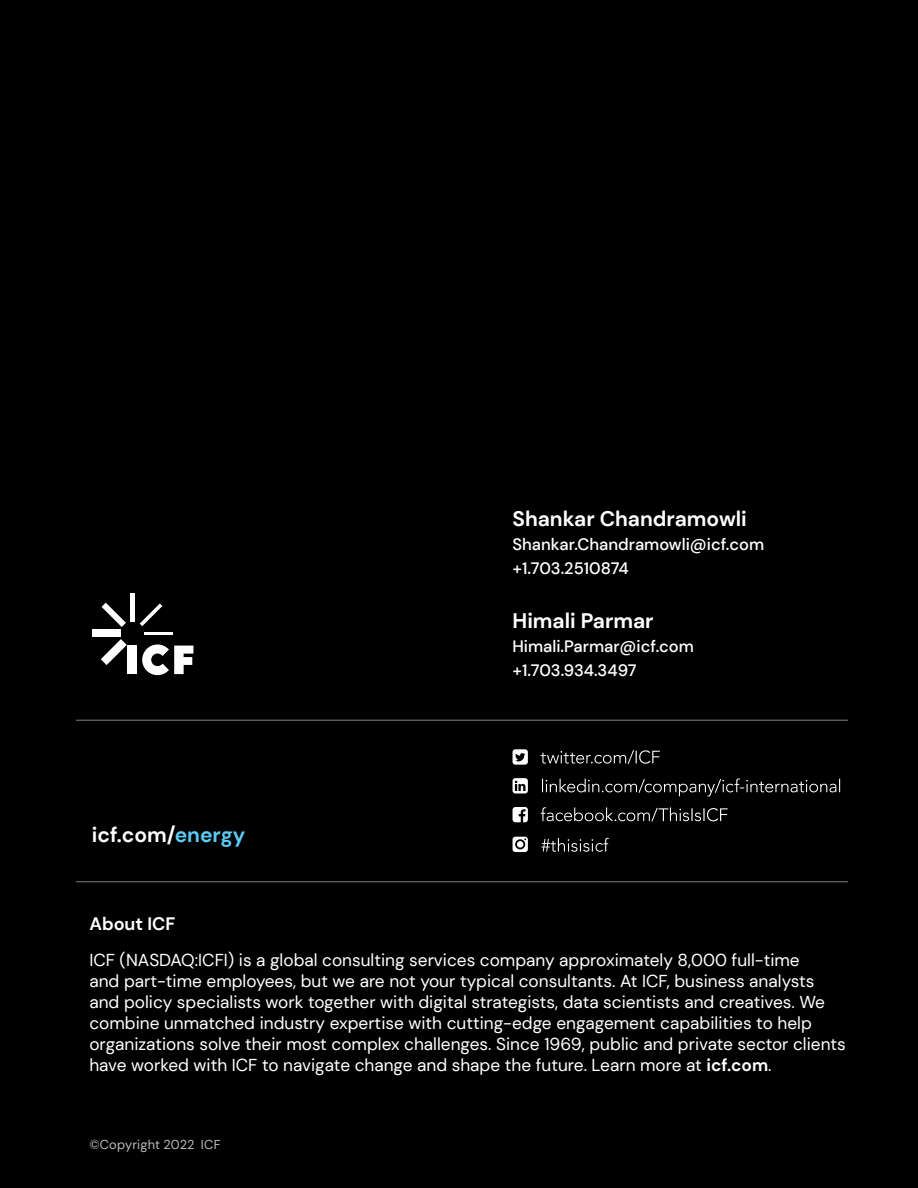
<style>
.page{position:relative;width:918px;height:1188px;background:#000}
.page>*{position:absolute;margin:0;border:0;box-sizing:border-box;transform-origin:0 0}
.t1{font:700 21px "DM Sans";color:#fff}
.t2{font:700 18px "DM Sans";color:#fff}
.t3{font:17.25px/21px "DM Sans";color:#fff}
.t4{font:500 16.5px/24px "DM Sans";color:#fff}
.t5{font:12.9px "DM Sans";letter-spacing:.015em;color:#babdbf}
.s1{color:#5cccf5}
.s2{font-weight:700}
</style>
<div class="page">
<svg style="left:101px;top:639px;width:26px;height:26px"></svg>
<div style="left:92px;top:630px;width:28px;height:7px;background:#fff"></div>
<svg style="left:102px;top:603px;width:24px;height:24px"></svg>
<div style="left:130px;top:593px;width:5px;height:28px;background:#fff"></div>
<svg style="left:140px;top:603px;width:22px;height:23px"></svg>
<hr style="left:145px;top:632px;width:28px;height:3px;background:#fff">
<div style="left:128px;top:646px;width:9px;height:28px;background:#fff"></div>
<svg style="left:142px;top:644px;width:51px;height:31px"></svg>
<hr style="left:76px;top:720px;width:772px;height:1px;background:#808285">
<hr style="left:76px;top:881px;width:772px;height:1px;background:#808285">
<svg style="left:513px;top:807px;width:215px;height:15px"></svg>
<svg style="left:513px;top:778px;width:327px;height:19px"></svg>
<svg style="left:513px;top:749px;width:147px;height:16px"></svg>
<svg style="left:513px;top:837px;width:15px;height:15px"></svg>
<svg style="left:541px;top:838px;width:68px;height:14px"></svg>
<p class="t1" style="left:513px;top:505px;width:236px">Shankar Chandramowli</p>
<p class="t4" style="left:513px;top:532px;width:253px">Shankar.Chandramowli@icf.com +1.703.2510874</p>
<p class="t1" style="left:92px;top:822px;width:155px">icf.com/<span class="s1">energy</span></p>
<p class="t1" style="left:513px;top:607px;width:142px">Himali Parmar</p>
<p class="t4" style="left:513px;top:634px;width:183px">Himali.Parmar@icf.com +1.703.934.3497</p>
<p class="t2" style="left:89px;top:912px;width:88px">About ICF</p>
<p class="t3" style="left:89px;top:949px;width:758px">ICF (NASDAQ:ICFI) is a global consulting services company approximately 8,000 full-time<br>and part-time employees, but we are not your typical consultants. At ICF, business analysts and policy specialists work together with digital strategists, data scientists and creatives. We combine unmatched industry expertise with cutting-edge engagement capabilities to help organizations solve their most complex challenges. Since 1969, public and private sector clients have worked with ICF to navigate change and shape the future. Learn more at <span class="s2">icf.com</span>.</p>
<p class="t5" style="left:89px;top:1136px;width:133px">©Copyright 2022 ICF</p>
</div>
